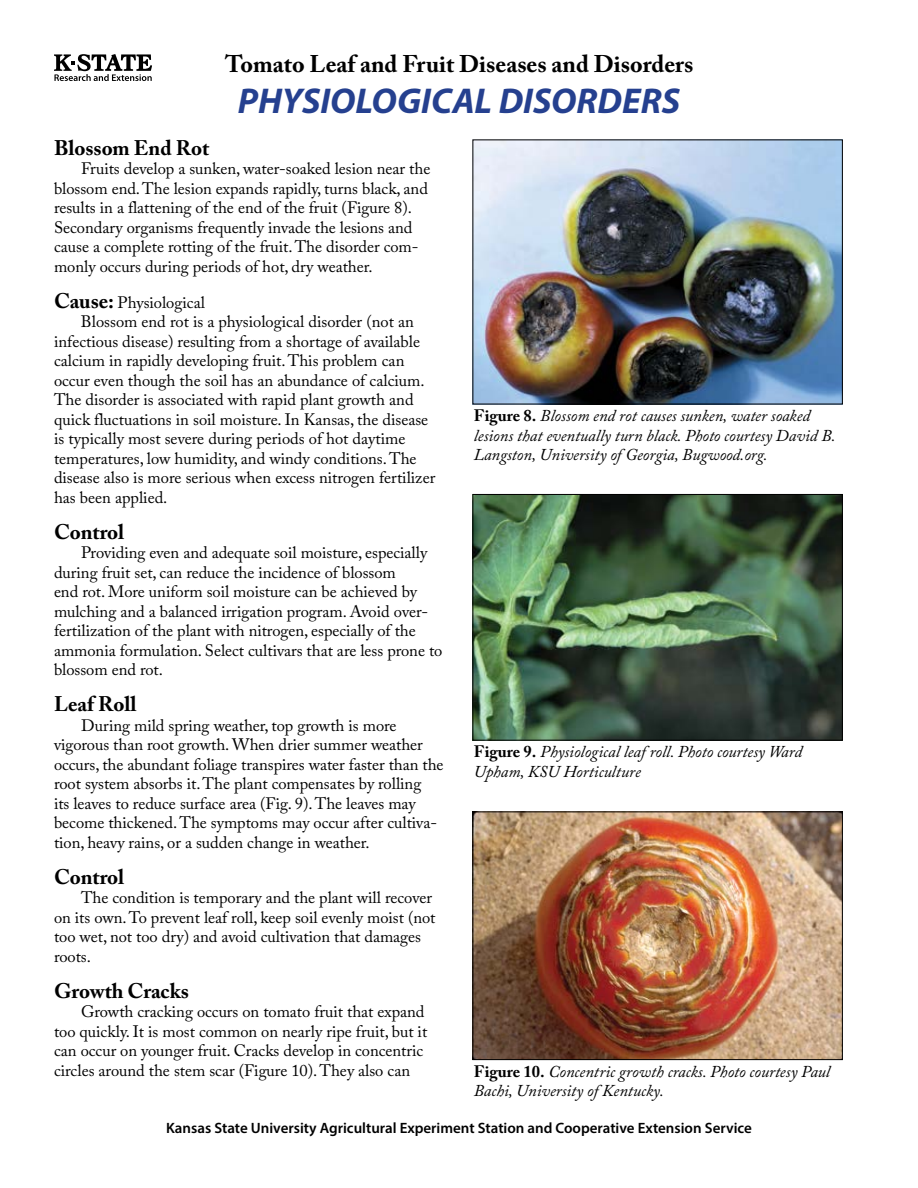
<style>
.page{position:relative;width:918px;height:1188px;background:#fff}
.page>*{position:absolute;margin:0;border:0;box-sizing:border-box;transform-origin:0 0}
.t1{font:italic 700 36px "Myriad Pro";color:#25408f}
.t2{font:700 24px "Adobe Caslon Pro";color:#000}
.t3{font:700 21px "Adobe Caslon Pro";color:#000}
.t4{font:16.5px/19.5px "Adobe Caslon Pro";letter-spacing:-.005em;color:#000}
.t5{font:italic 16.5px/19.5px "Adobe Caslon Pro";color:#000}
.t6{font:600 15px "Myriad Pro";color:#000}
.s1{font-weight:700;font-size:21px}
.s2{font-weight:700;font-style:normal}
</style>
<div class="page">
<img style="left:474px;top:142px;width:367px;height:260px">
<div style="left:472px;top:140px;width:371px;height:264px;border:1px solid #000"></div>
<img style="left:474px;top:496px;width:367px;height:243px">
<div style="left:472px;top:494px;width:371px;height:247px;border:1px solid #000"></div>
<img style="left:474px;top:814px;width:367px;height:244px">
<div style="left:472px;top:812px;width:371px;height:248px;border:1px solid #000"></div>
<svg style="left:54px;top:54px;width:98px;height:27px"></svg>
<h2 class="t2" style="left:225px;top:50px;width:470px">Tomato Leaf and Fruit Diseases and Disorders</h2>
<h1 class="t1" style="left:238px;top:77px;width:444px">PHYSIOLOGICAL DISORDERS</h1>
<p class="t3" style="left:54px;top:135px;width:157px">Blossom End Rot</p>
<p class="t4" style="left:54px;top:159px;width:378px;text-indent:27px">Fruits develop a sunken, water-soaked lesion near the blossom end. The lesion expands rapidly, turns black, and results in a flattening of the end of the fruit (Figure 8).<br>Secondary organisms frequently invade the lesions and cause a complete rotting of the fruit. The disorder com&shy;monly occurs during periods of hot, dry weather.</p>
<p class="t4" style="left:54px;top:292px;width:152px"><span class="s1">Cause:</span> Physiological</p>
<p class="t4" style="left:81px;top:312px;width:334px">Blossom end rot is a physiological disorder (not an</p>
<p class="t4" style="left:54px;top:331px;width:368px">infectious disease) resulting from a shortage of available</p>
<p class="t4" style="left:54px;top:351px;width:352px">calcium in rapidly developing fruit. This problem can</p>
<p class="t4" style="left:54px;top:371px;width:372px">occur even though the soil has an abundance of calcium.</p>
<p class="t4" style="left:54px;top:390px;width:361px">The disorder is associated with rapid plant growth and</p>
<p class="t4" style="left:54px;top:410px;width:376px">quick fluctuations in soil moisture. In Kansas, the disease</p>
<p class="t4" style="left:54px;top:429px;width:353px">is typically most severe during periods of hot daytime</p>
<p class="t4" style="left:54px;top:449px;width:364px">temperatures, low humidity, and windy conditions. The</p>
<p class="t4" style="left:54px;top:468px;width:383px">disease also is more serious when excess nitrogen fertilizer</p>
<p class="t4" style="left:54px;top:488px;width:115px">has been applied.</p>
<p class="t3" style="left:54px;top:519px;width:72px">Control</p>
<p class="t4" style="left:54px;top:543px;width:390px;text-indent:27px">Providing even and adequate soil moisture, especially during fruit set, can reduce the incidence of blossom<br>end rot. More uniform soil moisture can be achieved by mulching and a balanced irrigation program. Avoid over&shy;fertilization of the plant with nitrogen, especially of the ammonia formulation. Select cultivars that are less prone to blossom end rot.</p>
<p class="t3" style="left:54px;top:692px;width:84px">Leaf Roll</p>
<p class="t4" style="left:54px;top:715px;width:391px;text-indent:27px">During mild spring weather, top growth is more vigorous than root growth. When drier summer weather occurs, the abundant foliage transpires water faster than the root system absorbs it. The plant compensates by rolling<br>its leaves to reduce surface area (Fig. 9). The leaves may become thickened. The symptoms may occur after cultiva&shy;tion, heavy rains, or a sudden change in weather.</p>
<p class="t3" style="left:54px;top:864px;width:72px">Control</p>
<p class="t4" style="left:54px;top:888px;width:383px;text-indent:27px">The condition is temporary and the plant will recover on its own. To prevent leaf roll, keep soil evenly moist (not too wet, not too dry) and avoid cultivation that damages roots.</p>
<p class="t3" style="left:54px;top:978px;width:136px">Growth Cracks</p>
<p class="t4" style="left:54px;top:1002px;width:375px;text-indent:27px">Growth cracking occurs on tomato fruit that expand too quickly. It is most common on nearly ripe fruit, but it can occur on younger fruit. Cracks develop in concentric circles around the stem scar (Figure 10). They also can</p>
<p class="t5" style="left:474px;top:406px;width:363px"><span class="s2">Figure 8.</span> Blossom end rot causes sunken, water soaked lesions that eventually turn black. Photo courtesy David B.<br>Langston, University of Georgia, Bugwood.org.</p>
<p class="t5" style="left:474px;top:742px;width:330px"><span class="s2">Figure 9.</span> Physiological leaf roll. Photo courtesy Ward<br>Upham, KSU Horticulture</p>
<p class="t5" style="left:474px;top:1061px;width:358px"><span class="s2">Figure 10.</span> Concentric growth cracks. Photo courtesy Paul<br>Bachi, University of Kentucky.</p>
<p class="t6" style="left:166px;top:1118px;width:587px">Kansas State University Agricultural Experiment Station and Cooperative Extension Service</p>
</div>
